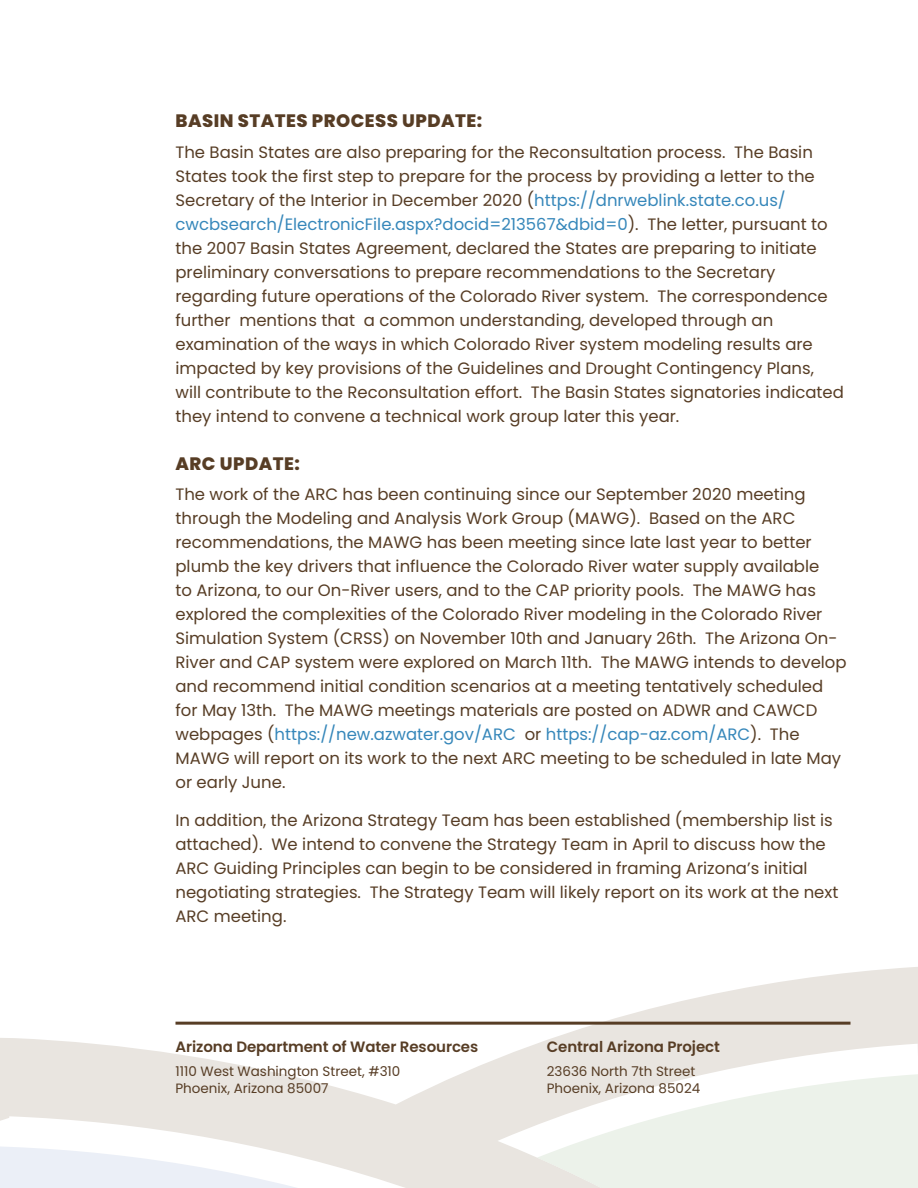
<style>
.page{position:relative;width:918px;height:1188px;background:#fff}
.page>*{position:absolute;margin:0;border:0;box-sizing:border-box;transform-origin:0 0}
.t1{font:800 18px "Poppins";letter-spacing:.025em;color:#573d25}
.t2{font:16.5px/24px "Poppins";color:#573d25}
.t3{font:600 15px "Poppins";letter-spacing:-.005em;color:#573d25}
.t4{font:13.5px/18px "Poppins";color:#573d25}
.s1{color:#3687ba}
</style>
<div class="page">
<svg style="left:0;top:967px;width:918px;height:161px"></svg>
<svg style="left:537px;top:1074px;width:381px;height:54px"></svg>
<svg style="left:6px;top:1128px;width:912px;height:60px"></svg>
<svg style="left:0;top:1146px;width:6px;height:42px"></svg>
<hr style="left:176px;top:1022px;width:674px;height:3px;background:#573d25">
<p class="t1" style="left:176px;top:110px;width:308px">BASIN STATES PROCESS UPDATE:</p>
<p class="t2" style="left:176px;top:140px;width:670px">The Basin States are also preparing for the Reconsultation process. The Basin States took the first step to prepare for the process by providing a letter to the Secretary of the Interior in December 2020 (<span class="s1">https://dnrweblink.state.co.us/ cwcbsearch/ElectronicFile.aspx?docid=213567&amp;dbid=0</span>). The letter, pursuant to the 2007 Basin States Agreement, declared the States are preparing to initiate preliminary conversations to prepare recommendations to the Secretary regarding future operations of the Colorado River system. The correspondence further mentions that a common understanding, developed through an examination of the ways in which Colorado River system modeling results are impacted by key provisions of the Guidelines and Drought Contingency Plans,<br>will contribute to the Reconsultation effort. The Basin States signatories indicated they intend to convene a technical work group later this year.</p>
<p class="t1" style="left:176px;top:453px;width:126px">ARC UPDATE:</p>
<p class="t2" style="left:176px;top:483px;width:673px">The work of the ARC has been continuing since our September 2020 meeting through the Modeling and Analysis Work Group (MAWG). Based on the ARC recommendations, the MAWG has been meeting since late last year to better plumb the key drivers that influence the Colorado River water supply available<br>to Arizona, to our On-River users, and to the CAP priority pools. The MAWG has explored the complexities of the Colorado River modeling in the Colorado River Simulation System (CRSS) on November 10th and January 26th. The Arizona On-River and CAP system were explored on March 11th. The MAWG intends to develop and recommend initial condition scenarios at a meeting tentatively scheduled for May 13th. The MAWG meetings materials are posted on ADWR and CAWCD webpages (<span class="s1">https://new.azwater.gov/ARC</span> or <span class="s1">https://cap-az.com/ARC</span>). The MAWG will report on its work to the next ARC meeting to be scheduled in late May or early June.</p>
<p class="t2" style="left:176px;top:808px;width:664px">In addition, the Arizona Strategy Team has been established (membership list is attached). We intend to convene the Strategy Team in April to discuss how the ARC Guiding Principles can begin to be considered in framing Arizona’s initial negotiating strategies. The Strategy Team will likely report on its work at the next ARC meeting.</p>
<p class="t3" style="left:176px;top:1038px;width:304px">Arizona Department of Water Resources</p>
<p class="t3" style="left:547px;top:1038px;width:175px">Central Arizona Project</p>
<p class="t4" style="left:176px;top:1062px;width:226px">1110 West Washington Street, #310<br>Phoenix, Arizona 85007</p>
<p class="t4" style="left:547px;top:1062px;width:155px">23636 North 7th Street<br>Phoenix, Arizona 85024</p>
</div>
